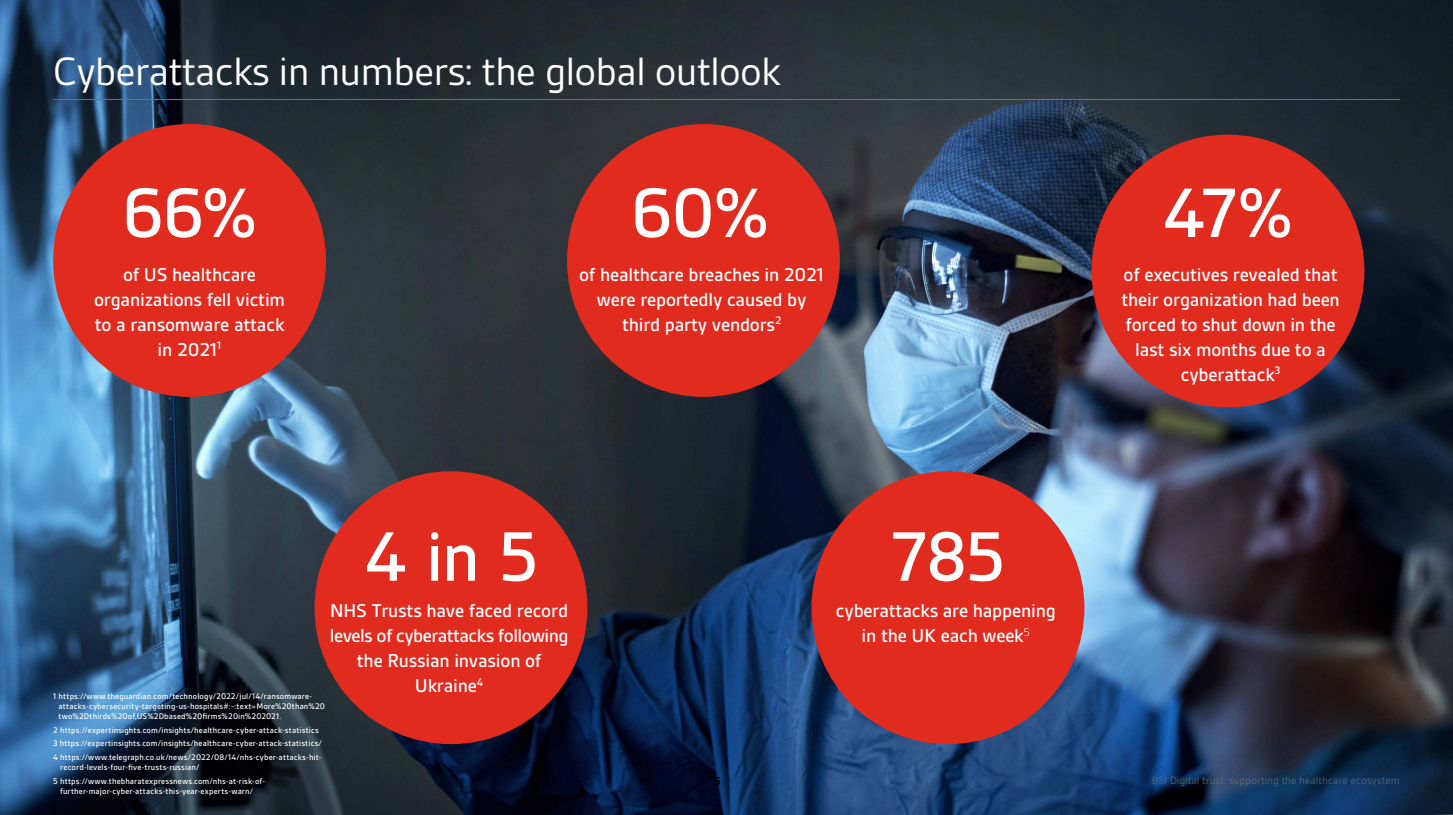
<style>
.page{position:relative;width:1453px;height:815px;background:#fff}
.page>*{position:absolute;margin:0;border:0;box-sizing:border-box;transform-origin:0 0}
.t1{font:500 75px "BSI Gesta";letter-spacing:-.03em;color:#fff}
.t2{font:42.5px "BSI Gesta";letter-spacing:-.02em;color:#fff}
.t3{font:500 20px/25px "BSI Gesta";letter-spacing:-.01em;color:#fff;text-align:center}
.t4{font:700 12.5px "BSI Gesta";color:#000}
.t5{font:300 11.25px "BSI Gesta";color:#706f6f}
.t6{font:500 8.75px/13.5px "BSI Gesta";letter-spacing:.015em;color:#fff}
</style>
<div class="page">
<img style="left:0;top:0;width:1453px;height:815px">
<hr style="left:53px;top:99px;width:1347px;height:1px;background:#009eb5">
<div style="left:314px;top:471px;width:273px;height:273px;background:#e12b1f;border-radius:50%"></div>
<div style="left:811px;top:471px;width:273px;height:273px;background:#e12b1f;border-radius:50%"></div>
<div style="left:53px;top:124px;width:273px;height:273px;background:#e12b1f;border-radius:50%"></div>
<div style="left:567px;top:124px;width:273px;height:273px;background:#e12b1f;border-radius:50%"></div>
<div style="left:1091px;top:135px;width:273px;height:272px;background:#e12b1f;border-radius:50%"></div>
<h2 class="t2" style="left:53px;top:49px;width:729px">Cyberattacks in numbers: the global outlook</h2>
<h1 class="t1" style="left:122px;top:174px;width:137px">66%</h1>
<h3 class="t3" style="left:94px;top:262px;width:192px">of US healthcare organizations fell victim to a ransomware attack in 2021<sup>1</sup></h3>
<h1 class="t1" style="left:631px;top:174px;width:140px">60%</h1>
<h3 class="t3" style="left:579px;top:262px;width:247px">of healthcare breaches in 2021 were reportedly caused by third party vendors<sup>2</sup></h3>
<h1 class="t1" style="left:364px;top:518px;width:176px">4 in 5</h1>
<h3 class="t3" style="left:330px;top:598px;width:240px">NHS Trusts have faced record levels of cyberattacks following the Russian invasion of<br>Ukraine<sup>4</sup></h3>
<p class="t6" style="left:59px;top:691px;width:268px;line-height:10px;text-indent:-5px">1 https://www.theguardian.com/technology/2022/jul/14/ransomware&shy;attacks-cybersecurity-targeting-us-hospitals#:~:text=More%20than%20 two%2Dthirds%20of,US%2Dbased%20firms%20in%202021.</p>
<p class="t6" style="left:53px;top:723px;width:270px">2 https://expertinsights.com/insights/healthcare-cyber-attack-statistics<br>3 https://expertinsights.com/insights/healthcare-cyber-attack-statistics/<br>4 https://www.telegraph.co.uk/news/2022/08/14/nhs-cyber-attacks-hit-</p>
<p class="t6" style="left:53px;top:760px;width:213px;text-indent:7px">record-levels-four-five-trusts-russian/<br>5 https://www.thebharatexpressnews.com/nhs-at-risk-of-</p>
<p class="t6" style="left:60px;top:784px;width:195px">further-major-cyber-attacks-this-year-experts-warn/</p>
<h3 class="t4" style="left:714px;top:775px;width:8px">5</h3>
<h1 class="t1" style="left:890px;top:518px;width:118px">785</h1>
<h3 class="t3" style="left:836px;top:598px;width:221px">cyberattacks are happening in the UK each week<sup>5</sup></h3>
<h1 class="t1" style="left:1163px;top:174px;width:132px">47%</h1>
<h3 class="t3" style="left:1121px;top:262px;width:220px">of executives revealed that their organization had been forced to shut down in the last six months due to a cyberattack<sup>3</sup></h3>
<p class="t5" style="left:1152px;top:774px;width:249px">BSI Digital trust: supporting the healthcare ecosystem</p>
</div>
